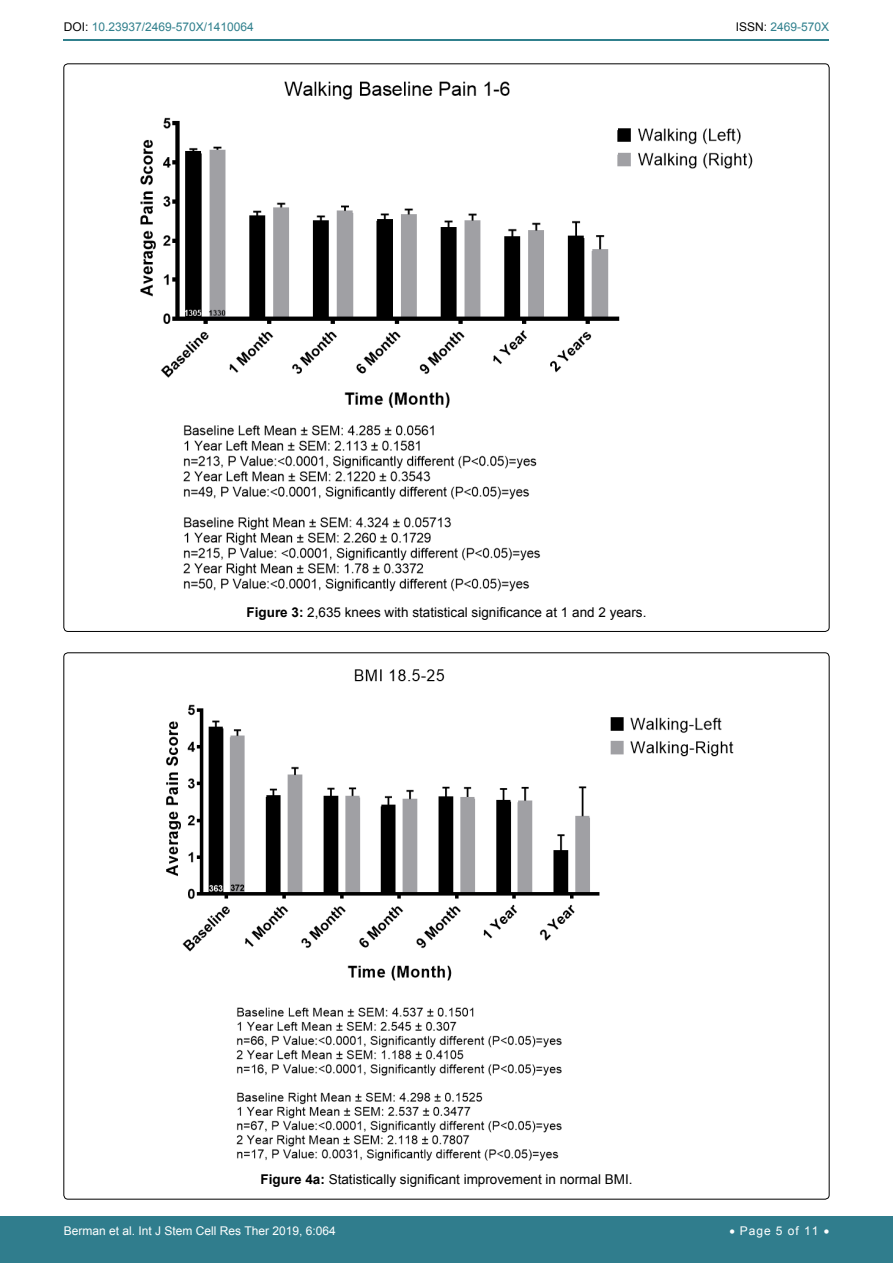
<style>
.page{position:relative;width:893px;height:1263px;background:#fff}
.page>*{position:absolute;margin:0;border:0;box-sizing:border-box;transform-origin:0 0}
.t1{font:13.5px "Arial";color:#000}
.t2{font:12px "Arial";color:#fff}
.t3{font:12px "Arial";color:#30808d}
.s1{color:#000}
.s2{font-weight:700}
</style>
<div class="page">
<hr style="left:64px;top:40px;width:765px;height:1px;background:#30808d">
<div style="left:0;top:1217px;width:893px;height:46px;background:#307d8d"></div>
<img style="left:140px;top:81px;width:613px;height:511px">
<img style="left:166px;top:669px;width:568px;height:492px">
<p class="t3" style="left:64px;top:19px;width:192px"><span class="s1">DOI:</span> 10.23937/2469-570X/1410064</p>
<p class="t3" style="left:736px;top:19px;width:95px"><span class="s1">ISSN:</span> 2469-570X</p>
<p class="t1" style="left:246px;top:603px;width:401px"><span class="s2">Figure 3:</span> 2,635 knees with statistical significance at 1 and 2 years.</p>
<p class="t1" style="left:260px;top:1171px;width:374px"><span class="s2">Figure 4a:</span> Statistically significant improvement in normal BMI.</p>
<p class="t2" style="left:64px;top:1223px;width:274px">Berman et al. Int J Stem Cell Res Ther 2019, 6:064</p>
<p class="t2" style="left:729px;top:1223px;width:101px">• Page 5 of 11 •</p>
</div>
